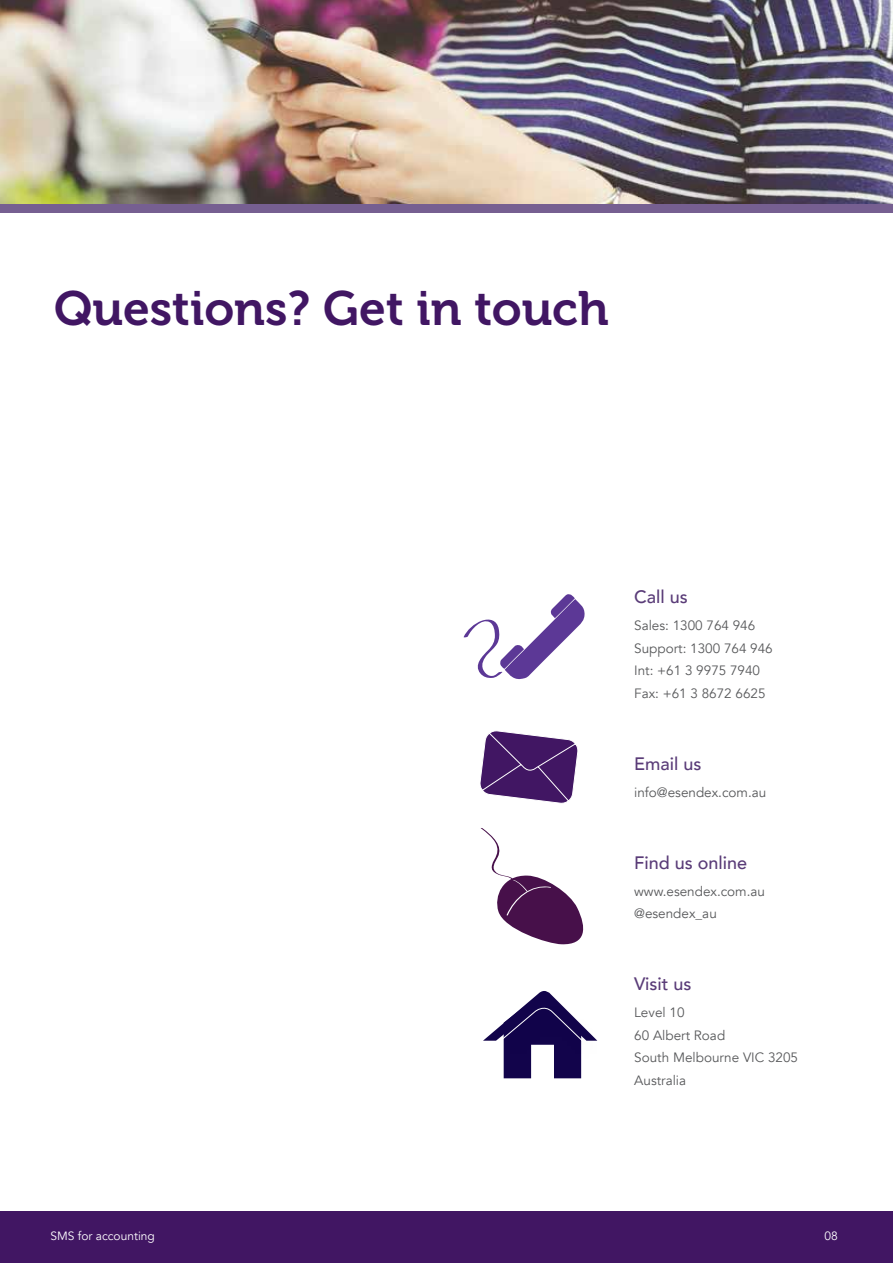
<style>
.page{position:relative;width:893px;height:1263px;background:#fff}
.page>*{position:absolute;margin:0;border:0;box-sizing:border-box;transform-origin:0 0}
.t1{font:48px "Museo 700";color:#411663}
.t2{font:500 18px "Avenir";color:#5a3c78}
.t3{font:13.5px/22.5px "Avenir";color:#58595b}
.t4{font:12px "Avenir";color:#fff}
</style>
<div class="page">
<div style="left:0;top:1212px;width:893px;height:51px;background:#411663"></div>
<img style="left:0;top:0;width:893px;height:204px">
<div style="left:0;top:204px;width:893px;height:9px;background:#765f91"></div>
<svg style="left:463px;top:594px;width:122px;height:86px"></svg>
<svg style="left:480px;top:730px;width:98px;height:74px"></svg>
<svg style="left:480px;top:828px;width:104px;height:117px"></svg>
<svg style="left:483px;top:991px;width:114px;height:87px"></svg>
<h1 class="t1" style="left:54px;top:282px;width:556px">Questions? Get in touch</h1>
<h2 class="t2" style="left:634px;top:581px;width:55px">Call us</h2>
<p class="t3" style="left:634px;top:614px;width:140px">Sales: 1300 764 946<br>Support: 1300 764 946<br>Int: +61 3 9975 7940<br>Fax: +61 3 8672 6625</p>
<h2 class="t2" style="left:634px;top:748px;width:69px">Email us</h2>
<p class="t3" style="left:634px;top:781px;width:134px">info@esendex.com.au</p>
<h2 class="t2" style="left:634px;top:847px;width:115px">Find us online</h2>
<p class="t3" style="left:634px;top:880px;width:132px">www.esendex.com.au @esendex_au</p>
<h2 class="t2" style="left:634px;top:968px;width:59px">Visit us</h2>
<p class="t3" style="left:634px;top:1001px;width:165px">Level 10<br>60 Albert Road<br>South Melbourne VIC 3205<br>Australia</p>
<p class="t4" style="left:50px;top:1229px;width:106px">SMS for accounting</p>
<p class="t4" style="left:824px;top:1229px;width:15px">08</p>
</div>
